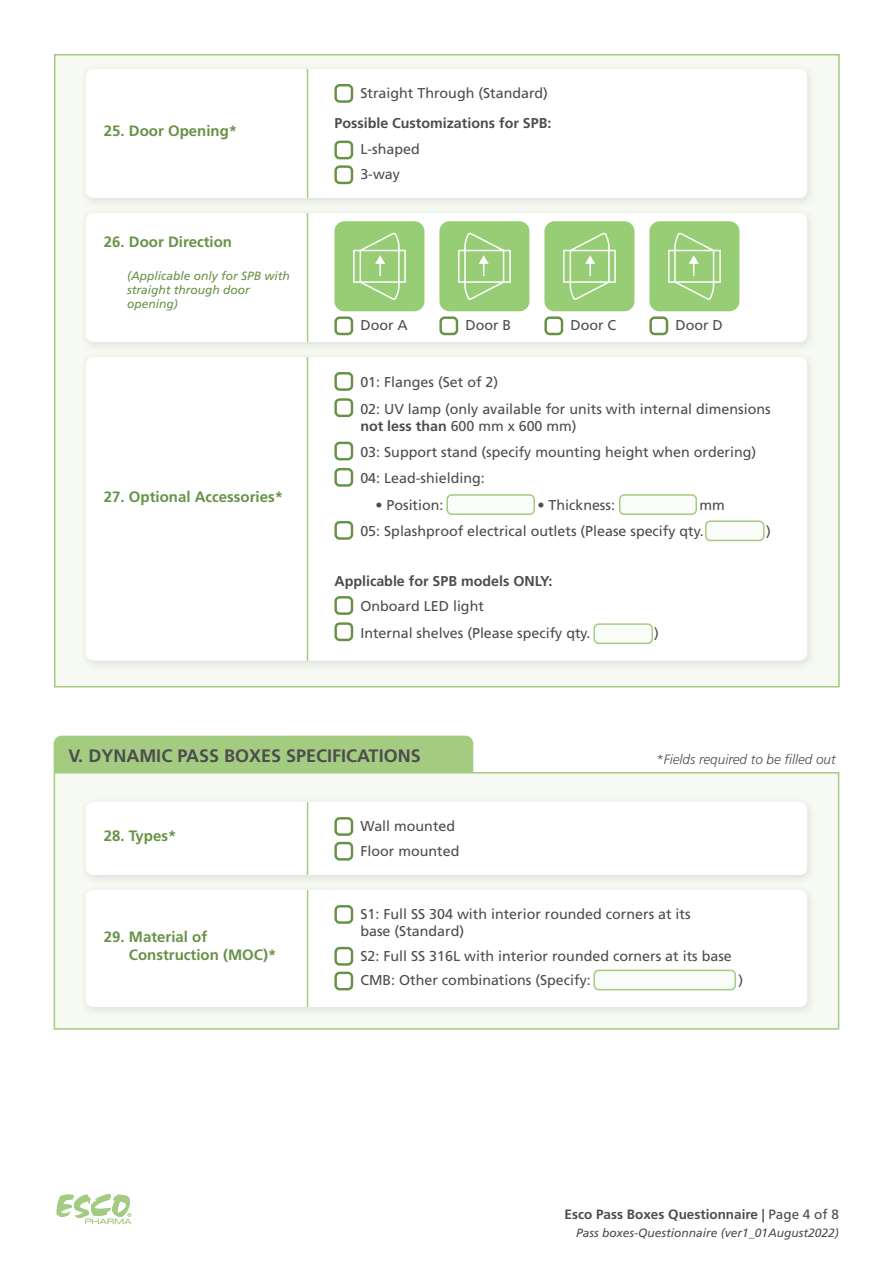
<style>
.page{position:relative;width:893px;height:1263px;background:#fff}
.page>*{position:absolute;margin:0;border:0;box-sizing:border-box;transform-origin:0 0}
.SECTION_TITLE_FINAL{font:700 18px "Frutiger LT Std";color:#4d4d4f}
.t1{font:700 15px "Frutiger LT Std";color:#679246}
.t2{font:14.25px/17.1px "Frutiger LT Std";color:#4d4d4f}
.t3{font:700 14.25px "Frutiger LT Std";color:#4d4d4f}
.t4{font:700 13.5px "Frutiger LT Std";color:#4d4c4f}
.ASTERISK{font:italic 300 13.5px "Frutiger LT Std";color:#4d4d4f}
.t5{font:italic 12px "Frutiger LT Std";color:#679246}
.t6{font:italic 12px "Frutiger LT Std";color:#4d4c4f}
.s1{font-weight:700}
.s2{font-weight:400}
</style>
<div class="page">
<svg style="left:57px;top:1194px;width:74px;height:30px"></svg>
<div style="left:54px;top:54px;width:786px;height:633px;background:#f6faf3;border:2px solid #a3cc81"></div>
<div style="left:79px;top:351px;width:738px;height:320px;background:#f0f4ee"></div>
<div style="left:86px;top:357px;width:721px;height:303px;background:#fff;border-radius:8px"></div>
<hr style="left:307px;top:357px;width:1px;height:303px;background:#a3cc81">
<div style="left:334px;top:372px;width:19px;height:19px;border:2px solid #679246;border-radius:4px"></div>
<div style="left:334px;top:398px;width:19px;height:19px;border:2px solid #679246;border-radius:4px"></div>
<div style="left:334px;top:442px;width:19px;height:18px;border:2px solid #679246;border-radius:4px"></div>
<div style="left:334px;top:468px;width:19px;height:19px;border:2px solid #679246;border-radius:4px"></div>
<div style="left:334px;top:521px;width:19px;height:19px;border:2px solid #679246;border-radius:4px"></div>
<div style="left:334px;top:596px;width:19px;height:19px;border:2px solid #679246;border-radius:4px"></div>
<div style="left:334px;top:622px;width:19px;height:19px;border:2px solid #679246;border-radius:4px"></div>
<div style="left:447px;top:495px;width:87px;height:19px;background:#f9fcf8;border-radius:4px"></div>
<div style="left:446px;top:494px;width:89px;height:21px;border:2px solid #a3cc81;border-radius:4px"></div>
<div style="left:620px;top:495px;width:76px;height:19px;background:#f9fcf8;border-radius:4px"></div>
<div style="left:619px;top:494px;width:78px;height:21px;border:2px solid #a3cc81;border-radius:4px"></div>
<div style="left:706px;top:521px;width:58px;height:19px;background:#f9fcf8;border-radius:4px"></div>
<div style="left:705px;top:520px;width:59px;height:21px;border:2px solid #a3cc81;border-radius:4px"></div>
<div style="left:594px;top:624px;width:58px;height:19px;background:#f9fcf8;border-radius:4px"></div>
<div style="left:593px;top:623px;width:60px;height:21px;border:2px solid #a3cc81;border-radius:4px"></div>
<div style="left:54px;top:736px;width:419px;height:36px;background:#a3cc81"></div>
<div style="left:54px;top:772px;width:785px;height:258px;background:#f6faf3;border:2px solid #a3cc81"></div>
<div style="left:79px;top:796px;width:738px;height:89px;background:#4d4d4f;opacity:.15"></div>
<div style="left:86px;top:802px;width:721px;height:73px;background:#fff;border-radius:8px"></div>
<div style="left:79px;top:884px;width:738px;height:134px;background:#f1f5ee"></div>
<div style="left:86px;top:890px;width:721px;height:117px;background:#fff;border-radius:8px"></div>
<hr style="left:307px;top:802px;width:1px;height:73px;background:#a3cc81">
<hr style="left:307px;top:890px;width:1px;height:117px;background:#a3cc81">
<div style="left:334px;top:817px;width:19px;height:19px;border:2px solid #679246;border-radius:4px"></div>
<div style="left:334px;top:905px;width:19px;height:19px;border:2px solid #679246;border-radius:4px"></div>
<div style="left:334px;top:842px;width:19px;height:19px;border:2px solid #679246;border-radius:4px"></div>
<div style="left:334px;top:947px;width:19px;height:19px;border:2px solid #679246;border-radius:4px"></div>
<div style="left:334px;top:972px;width:19px;height:18px;border:2px solid #679246;border-radius:4px"></div>
<div style="left:594px;top:970px;width:141px;height:20px;background:#f9fcf8;border-radius:4px"></div>
<div style="left:593px;top:970px;width:143px;height:20px;border:2px solid #a3cc81;border-radius:4px"></div>
<div style="left:79px;top:63px;width:738px;height:146px;background:#f1f5ee"></div>
<div style="left:86px;top:69px;width:721px;height:129px;background:#fff;border-radius:8px"></div>
<div style="left:79px;top:207px;width:738px;height:146px;background:#f1f5ee"></div>
<div style="left:86px;top:213px;width:721px;height:129px;background:#fff;border-radius:8px"></div>
<hr style="left:307px;top:69px;width:1px;height:129px;background:#a3cc81">
<hr style="left:307px;top:213px;width:1px;height:129px;background:#a3cc81">
<div style="left:334px;top:84px;width:19px;height:19px;border:2px solid #679246;border-radius:4px"></div>
<div style="left:334px;top:141px;width:19px;height:18px;border:2px solid #679246;border-radius:4px"></div>
<div style="left:334px;top:165px;width:19px;height:19px;border:2px solid #679246;border-radius:4px"></div>
<div style="left:334px;top:316px;width:19px;height:19px;border:2px solid #679246;border-radius:4px"></div>
<div style="left:439px;top:316px;width:19px;height:19px;border:2px solid #679246;border-radius:4px"></div>
<div style="left:544px;top:316px;width:19px;height:19px;border:2px solid #679246;border-radius:4px"></div>
<div style="left:649px;top:316px;width:19px;height:19px;border:2px solid #679246;border-radius:4px"></div>
<div style="left:334px;top:221px;width:90px;height:90px;background:#96cd75;border-radius:10px"></div>
<svg style="left:353px;top:232px;width:53px;height:68px"></svg>
<div style="left:439px;top:221px;width:90px;height:90px;background:#96cd75;border-radius:10px"></div>
<svg style="left:458px;top:232px;width:53px;height:68px"></svg>
<div style="left:544px;top:221px;width:90px;height:90px;background:#96cd75;border-radius:10px"></div>
<svg style="left:563px;top:232px;width:53px;height:68px"></svg>
<div style="left:649px;top:221px;width:90px;height:90px;background:#96cd75;border-radius:10px"></div>
<svg style="left:668px;top:232px;width:53px;height:68px"></svg>
<p class="t1" style="left:104px;top:122px;width:135px">25. Door Opening*</p>
<p class="t1" style="left:104px;top:233px;width:130px">26. Door Direction</p>
<p class="t5" style="left:127px;top:268px;width:164px">(Applicable only for SPB with</p>
<p class="t5" style="left:127px;top:283px;width:124px">straight through door</p>
<p class="t5" style="left:127px;top:297px;width:52px">opening)</p>
<p class="t1" style="left:104px;top:488px;width:181px">27. Optional Accessories*</p>
<p class="t2" style="left:360px;top:84px;width:189px">Straight Through (Standard)</p>
<p class="t3" style="left:334px;top:115px;width:218px">Possible Customizations for SPB:</p>
<p class="t2" style="left:360px;top:141px;width:61px">L-shaped</p>
<p class="t2" style="left:360px;top:166px;width:41px">3-way</p>
<p class="t2" style="left:360px;top:317px;width:49px">Door A</p>
<p class="t2" style="left:465px;top:317px;width:47px">Door B</p>
<p class="t2" style="left:570px;top:317px;width:47px">Door C</p>
<p class="t2" style="left:675px;top:317px;width:49px">Door D</p>
<p class="t2" style="left:360px;top:374px;width:139px">01: Flanges (Set of 2)</p>
<p class="t2" style="left:360px;top:400px;width:412px">02: UV lamp (only available for units with internal dimensions <span class="s1">not less than</span> 600 mm x 600 mm)</p>
<p class="t2" style="left:360px;top:443px;width:397px">03: Support stand (specify mounting height when ordering)</p>
<p class="t2" style="left:360px;top:470px;width:126px">04: Lead-shielding:</p>
<p class="t2" style="left:360px;top:523px;width:345px">05: Splashproof electrical outlets (Please specify qty.</p>
<p class="t2" style="left:766px;top:523px;width:6px">)</p>
<p class="t2" style="left:375px;top:496px;width:70px">• Position:</p>
<p class="t2" style="left:537px;top:496px;width:79px">• Thickness:</p>
<p class="t2" style="left:699px;top:496px;width:27px">mm</p>
<p class="t3" style="left:334px;top:572px;width:220px">Applicable for SPB models ONLY:</p>
<p class="t2" style="left:360px;top:598px;width:125px">Onboard LED light</p>
<p class="t2" style="left:360px;top:624px;width:232px">Internal shelves (Please specify qty.</p>
<p class="t2" style="left:654px;top:624px;width:6px">)</p>
<p class="SECTION_TITLE_FINAL" style="left:69px;top:745px;width:354px">V. DYNAMIC PASS BOXES SPECIFICATIONS</p>
<p class="ASTERISK" style="left:656px;top:752px;width:181px">*Fields required to be filled out</p>
<p class="t1" style="left:104px;top:827px;width:74px">28. Types*</p>
<p class="t1" style="left:104px;top:927px;width:105px">29. Material of</p>
<p class="t1" style="left:129px;top:945px;width:149px">Construction (MOC)*</p>
<p class="t2" style="left:360px;top:817px;width:96px">Wall mounted</p>
<p class="t2" style="left:360px;top:842px;width:100px">Floor mounted</p>
<p class="t2" style="left:360px;top:905px;width:332px">S1: Full SS 304 with interior rounded corners at its base (Standard)</p>
<p class="t2" style="left:360px;top:947px;width:373px">S2: Full SS 316L with interior rounded corners at its base</p>
<p class="t2" style="left:360px;top:972px;width:232px">CMB: Other combinations (Specify:</p>
<p class="t2" style="left:738px;top:972px;width:6px">)</p>
<p class="t4" style="left:565px;top:1206px;width:276px">Esco Pass Boxes Questionnaire | <span class="s2">Page 4 of 8</span></p>
<p class="t6" style="left:576px;top:1226px;width:264px">Pass boxes-Questionnaire (ver1_01August2022)</p>
</div>
